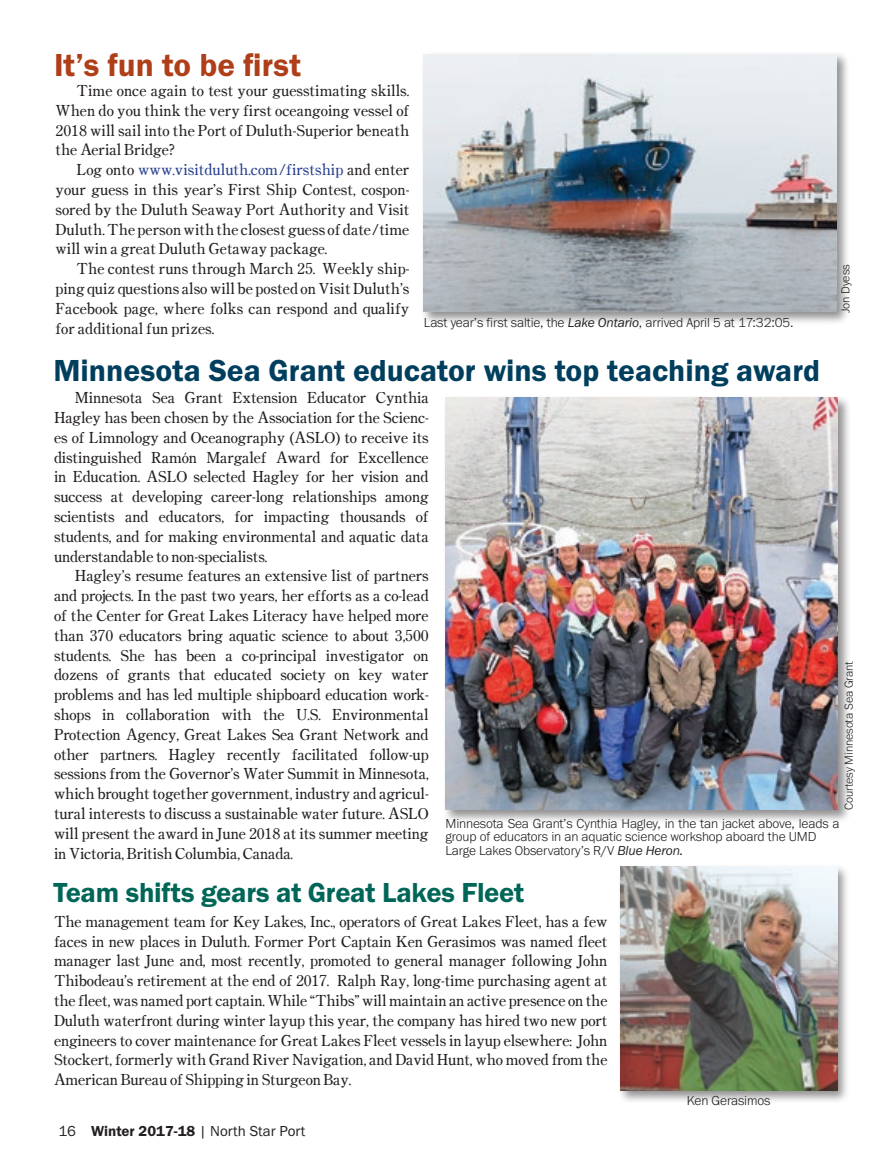
<style>
.page{position:relative;width:891px;height:1161px;background:#fff}
.page>*{position:absolute;margin:0;border:0;box-sizing:border-box;transform-origin:0 0}
.body{font:33px "Franklin Gothic URW Dem";color:#ae3f19}
.body-2{font:31.5px "Franklin Gothic URW Dem";color:#003e5e}
.body-3{font:28.5px "Franklin Gothic URW Dem";letter-spacing:-.01em;color:#006657}
.body-4{font:15.3px/19.8px "Century Oldstyle ICG";letter-spacing:-.01em;color:#231f20;text-align:justify}
.t1{font:15px "Franklin Gothic URW Boo";color:#231f20}
.bylines{font:300 13.5px/13.5px "Franklin Gothic URW";letter-spacing:-.01em;color:#231f20}
.bylines-2{font:300 12px "Franklin Gothic URW";letter-spacing:-.01em;color:#231f20}
.s1{color:#253f8e}
.s2{font-family:"Franklin Gothic URW Boo Ita";font-weight:400}
.s3{font-family:"Franklin Gothic URW Dem"}
</style>
<div class="page">
<div style="left:421px;top:51px;width:428px;height:274px;background:#231f20;opacity:.5"></div>
<img style="left:424px;top:54px;width:413px;height:258px">
<div style="left:442px;top:394px;width:409px;height:429px;background:#231f20;opacity:.5"></div>
<img style="left:446px;top:397px;width:392px;height:413px">
<div style="left:617px;top:863px;width:233px;height:240px;background:#231f20;opacity:.5"></div>
<img style="left:620px;top:867px;width:217px;height:223px">
<p class="body" style="left:54px;top:45px;width:248px">It’s fun to be first</p>
<p class="body-4" style="left:56px;top:80px;width:355px;text-indent:21px">Time once again to test your guesstimating skills.<br>When do you think the very first oceangoing vessel of 2018 will sail into the Port of Duluth-Superior beneath the Aerial Bridge?</p>
<p class="body-4" style="left:56px;top:159px;width:355px;text-indent:21px">Log onto <span class="s1">www.visitduluth.com/firstship</span> and enter your guess in this year’s First Ship Contest, cospon&shy;sored by the Duluth Seaway Port Authority and Visit Duluth. The person with the closest guess of date/time will win a great Duluth Getaway package.</p>
<p class="body-4" style="left:56px;top:258px;width:355px;text-indent:21px">The contest runs through March 25. Weekly ship&shy;ping quiz questions also will be posted on Visit Duluth’s Facebook page, where folks can respond and qualify for additional fun prizes.</p>
<p class="bylines" style="left:424px;top:315px;width:371px">Last year’s first saltie, the <span class="s2">Lake Ontario</span>, arrived April 5 at 17:32:05.</p>
<p class="body-2" style="left:54px;top:351px;width:768px">Minnesota Sea Grant educator wins top teaching award</p>
<p class="bylines-2" style="left:838px;top:313px;width:51px;rotate:-90deg">Jon Dyess</p>
<p class="body-4" style="left:75px;top:388px;width:355px">Minnesota Sea Grant Extension Educator Cynthia</p>
<p class="body-4" style="left:54px;top:407px;width:376px">Hagley has been chosen by the Association for the Scienc&shy;es of Limnology and Oceanography (ASLO) to receive its</p>
<p class="body-4" style="left:54px;top:447px;width:376px">distinguished Ramón Margalef Award for Excellence in Education. ASLO selected Hagley for her vision and</p>
<p class="body-4" style="left:54px;top:487px;width:376px">success at developing career-long relationships among</p>
<p class="body-4" style="left:54px;top:506px;width:376px">scientists and educators, for impacting thousands of</p>
<p class="body-4" style="left:54px;top:526px;width:376px">students, and for making environmental and aquatic data understandable to non-specialists.</p>
<p class="body-4" style="left:54px;top:566px;width:376px;text-indent:21px">Hagley’s resume features an extensive list of partners and projects. In the past two years, her efforts as a co-lead of the Center for Great Lakes Literacy have helped more than 370 educators bring aquatic science to about 3,500</p>
<p class="body-4" style="left:54px;top:645px;width:376px">students. She has been a co-principal investigator on</p>
<p class="body-4" style="left:54px;top:665px;width:376px">dozens of grants that educated society on key water</p>
<p class="body-4" style="left:54px;top:685px;width:376px">problems and has led multiple shipboard education work&shy;shops in collaboration with the U.S. Environmental</p>
<p class="body-4" style="left:54px;top:724px;width:376px">Protection Agency, Great Lakes Sea Grant Network and other partners. Hagley recently facilitated follow-up</p>
<p class="body-4" style="left:54px;top:764px;width:376px">sessions from the Governor’s Water Summit in Minnesota, which brought together government, industry and agricul&shy;tural interests to discuss a sustainable water future. ASLO will present the award in June 2018 at its summer meeting in Victoria, British Columbia, Canada.</p>
<p class="bylines-2" style="left:841px;top:810px;width:151px;rotate:-90deg">Courtesy Minnesota Sea Grant</p>
<p class="bylines" style="left:446px;top:816px;width:396px">Minnesota Sea Grant’s Cynthia Hagley, in the tan jacket above, leads a</p>
<p class="bylines" style="left:446px;top:830px;width:372px">group of educators in an aquatic science workshop aboard the UMD<br>Large Lakes Observatory’s R/V <span class="s2">Blue Heron.</span></p>
<p class="body-3" style="left:54px;top:875px;width:472px">Team shifts gears at Great Lakes Fleet</p>
<p class="body-4" style="left:54px;top:911px;width:555px">The management team for Key Lakes, Inc., operators of Great Lakes Fleet, has a few</p>
<p class="body-4" style="left:54px;top:931px;width:555px">faces in new places in Duluth. Former Port Captain Ken Gerasimos was named fleet manager last June and, most recently, promoted to general manager following John Thibodeau’s retirement at the end of 2017. Ralph Ray, long-time purchasing agent at the fleet, was named port captain. While “Thibs” will maintain an active presence on the Duluth waterfront during winter layup this year, the company has hired two new port engineers to cover maintenance for Great Lakes Fleet vessels in layup elsewhere: John Stockert, formerly with Grand River Navigation, and David Hunt, who moved from the American Bureau of Shipping in Sturgeon Bay.</p>
<p class="t1" style="left:58px;top:1121px;width:249px">16 <span class="s3">Winter 2017-18</span> | North Star Port</p>
<p class="bylines" style="left:687px;top:1094px;width:85px">Ken Gerasimos</p>
</div>
